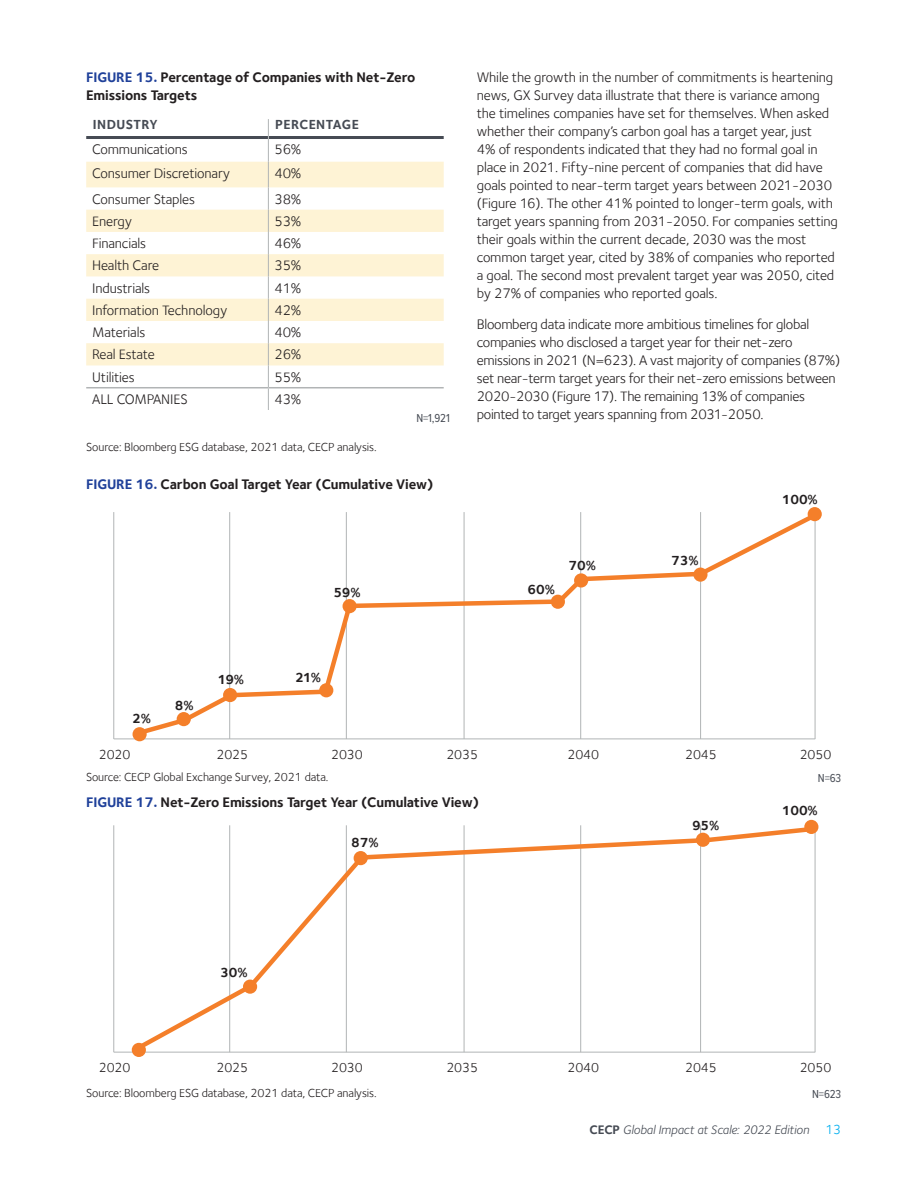
<style>
.page{position:relative;width:918px;height:1188px;background:#fff}
.page>*{position:absolute;margin:0;border:0;box-sizing:border-box;transform-origin:0 0}
.body_copy{font:14.25px/18px "Foundry Sterling";letter-spacing:-.01em;color:#231f20}
.body_copy-2{font:700 14.25px/18px "Foundry Sterling";letter-spacing:-.01em;color:#231f20}
.body_copy-3{font:13.5px "Foundry Sterling";letter-spacing:-.01em;color:#231f20}
.body_copy-4{font:700 13.5px "Foundry Sterling";letter-spacing:-.01em;color:#231f20}
.table_header{font:700 13.5px "Foundry Sterling";letter-spacing:.03em;color:#464b54}
.t1{font:italic 12.75px "Foundry Sterling";letter-spacing:-.01em;color:#464b54}
.body_copy-5{font:12px "Foundry Sterling";letter-spacing:-.01em;color:#231f20}
.body_copy-6{font:12px "Proxima Nova Cond";letter-spacing:-.01em;color:#464b54}
.s1{color:#20419a}
.s2{font-weight:700;font-style:normal}
.s3{font-style:normal;font-size:13.5px;color:#00aeef}
</style>
<div class="page">
<hr style="left:113px;top:512px;width:1px;height:227px;background:#b1b4b5">
<hr style="left:114px;top:739px;width:701px;height:1px;background:#b1b4b5">
<svg style="left:86px;top:162px;width:358px;height:203px;fill:#fef3d5"></svg>
<hr style="left:86px;top:136px;width:182px;height:3px;background:#464b54">
<hr style="left:269px;top:136px;width:175px;height:3px;background:#464b54">
<svg style="left:268px;top:119px;width:1px;height:291px"></svg>
<hr style="left:86px;top:387px;width:182px;height:1px;background:#b1b4b5">
<hr style="left:268px;top:387px;width:176px;height:1px;background:#b1b4b5">
<svg style="left:132px;top:508px;width:689px;height:231px"></svg>
<hr style="left:113px;top:825px;width:1px;height:227px;background:#b1b4b5">
<hr style="left:114px;top:1052px;width:701px;height:1px;background:#b1b4b5">
<div style="left:223px;top:688px;width:14px;height:14px;background:#f47f2a;border-radius:50%"></div>
<div style="left:177px;top:712px;width:14px;height:14px;background:#f47f2a;border-radius:50%"></div>
<div style="left:133px;top:727px;width:14px;height:14px;background:#f47f2a;border-radius:50%"></div>
<div style="left:319px;top:683px;width:14px;height:14px;background:#f47f2a;border-radius:50%"></div>
<div style="left:343px;top:599px;width:14px;height:14px;background:#f47f2a;border-radius:50%"></div>
<div style="left:551px;top:595px;width:14px;height:14px;background:#f47f2a;border-radius:50%"></div>
<div style="left:574px;top:573px;width:14px;height:15px;background:#f47f2a;border-radius:50%"></div>
<div style="left:693px;top:568px;width:15px;height:14px;background:#f47f2a;border-radius:50%"></div>
<div style="left:808px;top:507px;width:14px;height:14px;background:#f47f2a;border-radius:50%"></div>
<svg style="left:130px;top:825px;width:686px;height:230px"></svg>
<div style="left:132px;top:1043px;width:14px;height:14px;background:#f47f2a;border-radius:50%"></div>
<div style="left:243px;top:980px;width:14px;height:14px;background:#f47f2a;border-radius:50%"></div>
<div style="left:354px;top:851px;width:14px;height:14px;background:#f47f2a;border-radius:50%"></div>
<div style="left:696px;top:833px;width:14px;height:14px;background:#f47f2a;border-radius:50%"></div>
<div style="left:804px;top:820px;width:14px;height:14px;background:#f47f2a;border-radius:50%"></div>
<p class="body_copy-2" style="left:86px;top:68px;width:331px"><span class="s1">FIGURE 15.</span> Percentage of Companies with Net-Zero<br>Emissions Targets</p>
<p class="table_header" style="left:93px;top:116px;width:66px">INDUSTRY</p>
<p class="table_header" style="left:275px;top:116px;width:85px">PERCENTAGE</p>
<p class="body_copy" style="left:92px;top:140px;width:97px">Communications</p>
<p class="body_copy" style="left:274px;top:140px;width:29px">56%</p>
<p class="body_copy" style="left:92px;top:164px;width:139px">Consumer Discretionary</p>
<p class="body_copy" style="left:274px;top:164px;width:29px">40%</p>
<p class="body_copy" style="left:92px;top:190px;width:104px">Consumer Staples</p>
<p class="body_copy" style="left:274px;top:190px;width:29px">38%</p>
<p class="body_copy" style="left:92px;top:212px;width:41px">Energy</p>
<p class="body_copy" style="left:274px;top:212px;width:29px">53%</p>
<p class="body_copy" style="left:92px;top:234px;width:55px">Financials</p>
<p class="body_copy" style="left:274px;top:234px;width:29px">46%</p>
<p class="body_copy" style="left:92px;top:257px;width:68px">Health Care</p>
<p class="body_copy" style="left:274px;top:257px;width:29px">35%</p>
<p class="body_copy" style="left:92px;top:279px;width:60px">Industrials</p>
<p class="body_copy" style="left:274px;top:279px;width:29px">41%</p>
<p class="body_copy" style="left:92px;top:301px;width:137px">Information Technology</p>
<p class="body_copy" style="left:274px;top:301px;width:29px">42%</p>
<p class="body_copy" style="left:92px;top:323px;width:55px">Materials</p>
<p class="body_copy" style="left:274px;top:323px;width:29px">40%</p>
<p class="body_copy" style="left:92px;top:346px;width:64px">Real Estate</p>
<p class="body_copy" style="left:274px;top:346px;width:29px">26%</p>
<p class="body_copy" style="left:92px;top:368px;width:44px">Utilities</p>
<p class="body_copy" style="left:274px;top:368px;width:29px">55%</p>
<p class="body_copy" style="left:92px;top:390px;width:97px">ALL COMPANIES</p>
<p class="body_copy" style="left:274px;top:390px;width:29px">43%</p>
<p class="body_copy-5" style="left:86px;top:440px;width:292px">Source: Bloomberg ESG database, 2021 data, CECP analysis.</p>
<p class="body_copy-6" style="left:416px;top:409px;width:35px">N=1,921</p>
<p class="body_copy-2" style="left:86px;top:475px;width:349px"><span class="s1">FIGURE 16.</span> Carbon Goal Target Year (Cumulative View)</p>
<p class="body_copy" style="left:477px;top:68px;width:363px">While the growth in the number of commitments is heartening news, GX Survey data illustrate that there is variance among the timelines companies have set for themselves. When asked whether their company’s carbon goal has a target year, just<br>4% of respondents indicated that they had no formal goal in place in 2021. Fifty-nine percent of companies that did have goals pointed to near-term target years between 2021-2030 (Figure 16). The other 41% pointed to longer-term goals, with target years spanning from 2031-2050. For companies setting their goals within the current decade, 2030 was the most common target year, cited by 38% of companies who reported a goal. The second most prevalent target year was 2050, cited by 27% of companies who reported goals.</p>
<p class="body_copy" style="left:477px;top:315px;width:365px">Bloomberg data indicate more ambitious timelines for global companies who disclosed a target year for their net-zero emissions in 2021 (N=623). A vast majority of companies (87%) set near-term target years for their net-zero emissions between 2020-2030 (Figure 17). The remaining 13% of companies pointed to target years spanning from 2031-2050.</p>
<p class="body_copy-4" style="left:569px;top:557px;width:29px">70%</p>
<p class="body_copy-4" style="left:671px;top:552px;width:29px">73%</p>
<p class="body_copy-4" style="left:782px;top:491px;width:37px">100%</p>
<p class="body_copy-4" style="left:333px;top:584px;width:29px">59%</p>
<p class="body_copy-4" style="left:528px;top:582px;width:29px">60%</p>
<p class="body_copy-4" style="left:132px;top:710px;width:20px">2%</p>
<p class="body_copy-3" style="left:99px;top:747px;width:33px">2020</p>
<p class="body_copy-4" style="left:175px;top:697px;width:20px">8%</p>
<p class="body_copy-4" style="left:218px;top:672px;width:28px">19%</p>
<p class="body_copy-4" style="left:295px;top:669px;width:27px">21%</p>
<p class="body_copy-3" style="left:217px;top:747px;width:33px">2025</p>
<p class="body_copy-3" style="left:331px;top:747px;width:33px">2030</p>
<p class="body_copy-5" style="left:86px;top:770px;width:244px">Source: CECP Global Exchange Survey, 2021 data.</p>
<p class="body_copy-3" style="left:446px;top:747px;width:33px">2035</p>
<p class="body_copy-2" style="left:86px;top:793px;width:394px"><span class="s1">FIGURE 17.</span> Net-Zero Emissions Target Year (Cumulative View)</p>
<p class="body_copy-4" style="left:351px;top:834px;width:29px">87%</p>
<p class="body_copy-3" style="left:568px;top:747px;width:33px">2040</p>
<p class="body_copy-3" style="left:685px;top:747px;width:33px">2045</p>
<p class="body_copy-4" style="left:692px;top:817px;width:29px">95%</p>
<p class="body_copy-3" style="left:800px;top:747px;width:33px">2050</p>
<p class="body_copy-6" style="left:818px;top:769px;width:25px">N=63</p>
<p class="body_copy-4" style="left:782px;top:803px;width:37px">100%</p>
<p class="body_copy-4" style="left:220px;top:964px;width:29px">30%</p>
<p class="body_copy-3" style="left:99px;top:1060px;width:33px">2020</p>
<p class="body_copy-3" style="left:217px;top:1060px;width:33px">2025</p>
<p class="body_copy-3" style="left:331px;top:1060px;width:33px">2030</p>
<p class="body_copy-3" style="left:446px;top:1060px;width:33px">2035</p>
<p class="body_copy-3" style="left:568px;top:1060px;width:33px">2040</p>
<p class="body_copy-3" style="left:685px;top:1060px;width:33px">2045</p>
<p class="body_copy-3" style="left:800px;top:1060px;width:33px">2050</p>
<p class="body_copy-5" style="left:86px;top:1086px;width:292px">Source: Bloomberg ESG database, 2021 data, CECP analysis.</p>
<p class="body_copy-6" style="left:812px;top:1085px;width:31px">N=623</p>
<p class="t1" style="left:590px;top:1122px;width:253px"><span class="s2">CECP</span> Global Impact at Scale: 2022 Edition <span class="s3">13</span></p>
</div>
